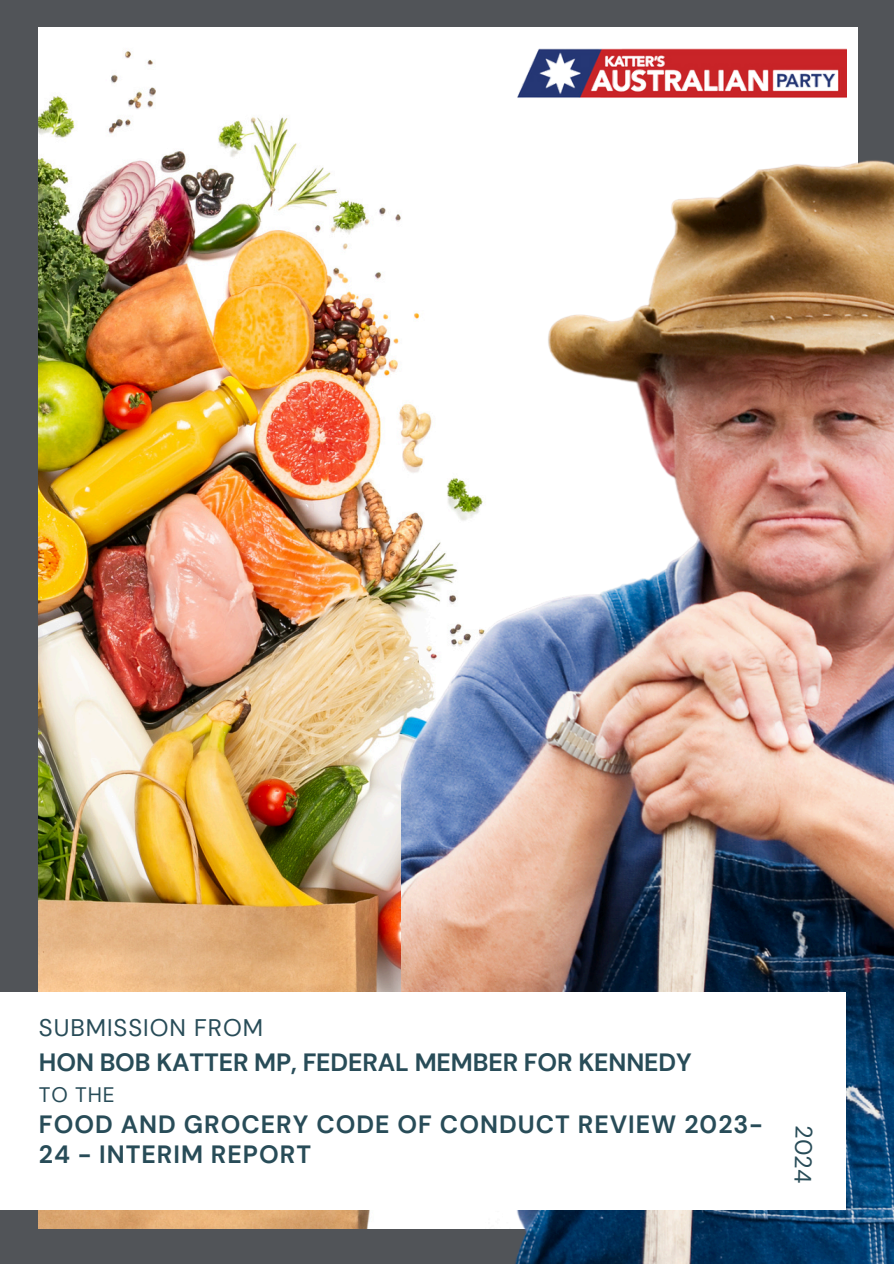
<style>
.page{position:relative;width:894px;height:1264px;background:#fff}
.page>*{position:absolute;margin:0;border:0;box-sizing:border-box;transform-origin:0 0}
.t1{font:700 24.9px/30.3px "DM Sans";letter-spacing:.04em;color:#284c58}
.t2{font:700 24.9px "DM Sans";letter-spacing:-.005em;color:#284c58}
.t3{font:24px "DM Sans";letter-spacing:.04em;color:#284c58}
.t4{font:23.55px "DM Sans";color:#284c58}
.t5{font:21px "DM Sans";color:#284c58}
</style>
<div class="page">
<div style="left:0;top:0;width:893px;height:1263px;background:#515458"></div>
<img style="left:39px;top:27px;width:363px;height:1201px">
<img style="left:402px;top:27px;width:491px;height:1236px">
<div style="left:0;top:991px;width:845px;height:218px;background:#fff"></div>
<img style="left:514px;top:27px;width:331px;height:87px">
<p class="t3" style="left:39px;top:1012px;width:226px">SUBMISSION FROM</p>
<p class="t2" style="left:39px;top:1046px;width:654px">HON BOB KATTER MP, FEDERAL MEMBER FOR KENNEDY</p>
<p class="t5" style="left:39px;top:1080px;width:77px">TO THE</p>
<p class="t1" style="left:39px;top:1109px;width:725px">FOOD AND GROCERY CODE OF CONDUCT REVIEW 2023-<br>24 - INTERIM REPORT</p>
<h1 class="t4" style="left:818px;top:1125px;width:59px;rotate:91deg">2024</h1>
</div>
